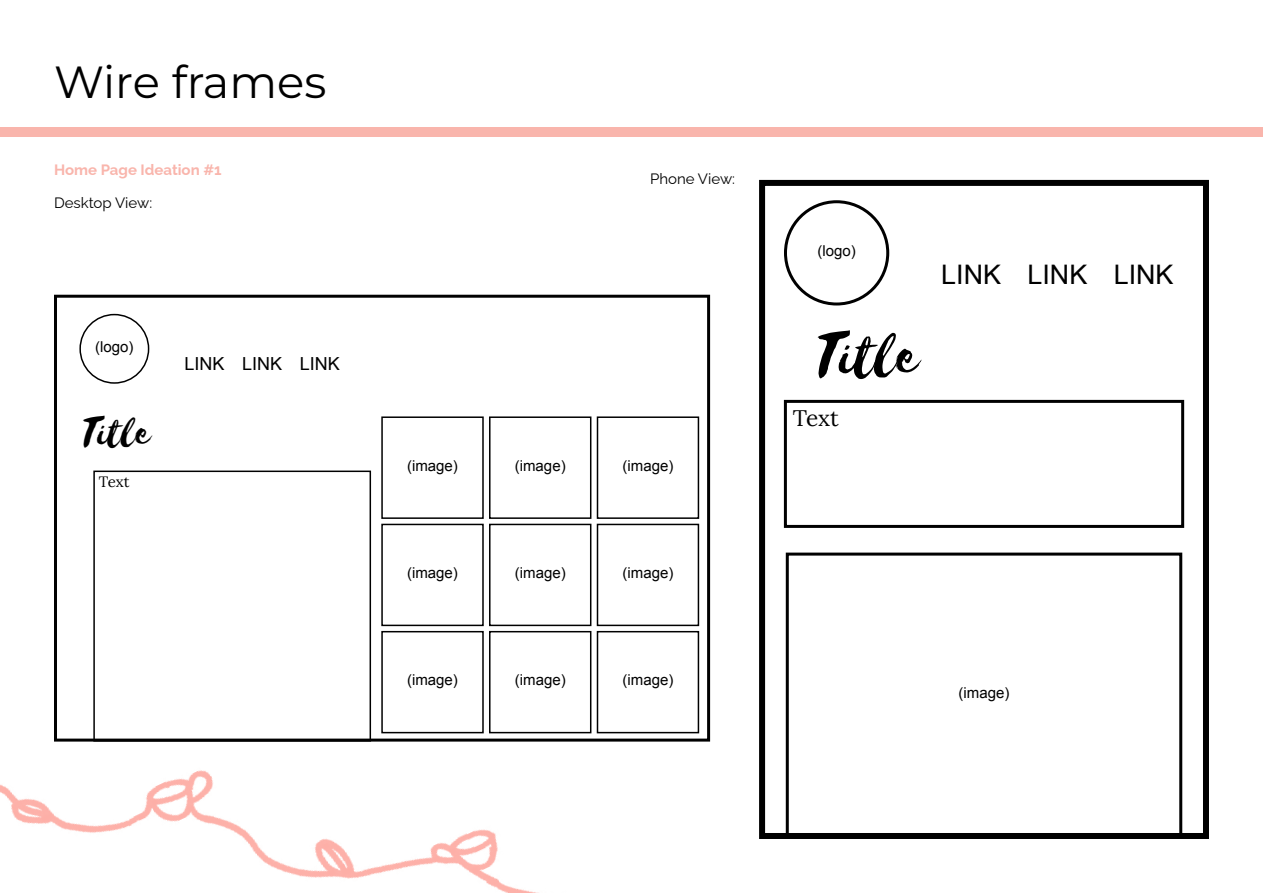
<style>
.page{position:relative;width:1263px;height:893px;background:#fff}
.page>*{position:absolute;margin:0;border:0;box-sizing:border-box;transform-origin:0 0}
.t1{font:67.5px "Selima";color:#000}
.t2{font:45px "Montserrat";color:#000}
.t3{font:45px "Selima";color:#000}
.t4{font:26.85px "Arial";color:#000}
.t5{font:22.5px "Lora";color:#000}
.t6{font:18px "Arial";color:#000}
.t7{font:15px "Arial";color:#000}
.t8{font:15px "Raleway";color:#000}
.t9{font:700 15px "Raleway";color:#f9b5ac}
.t10{font:15px "Lora";color:#000}
</style>
<div class="page">
<div style="left:0;top:128px;width:1263px;height:9px;background:#f9b5ac"></div>
<div style="left:759px;top:180px;width:450px;height:659px;border:6px solid #000"></div>
<div style="left:784px;top:200px;width:105px;height:105px;border:3px solid #000;border-radius:50%"></div>
<div style="left:784px;top:400px;width:400px;height:128px;border:3px solid #000"></div>
<div style="left:786px;top:553px;width:396px;height:284px;border:3px solid #000"></div>
<div style="left:54px;top:295px;width:656px;height:447px;border:3px solid #000"></div>
<div style="left:79px;top:314px;width:70px;height:70px;border:2px solid #000;border-radius:50%"></div>
<div style="left:381px;top:416px;width:103px;height:103px;border:2px solid #000"></div>
<div style="left:489px;top:416px;width:102px;height:103px;border:2px solid #000"></div>
<div style="left:597px;top:416px;width:102px;height:103px;border:2px solid #000"></div>
<div style="left:381px;top:524px;width:103px;height:102px;border:2px solid #000"></div>
<div style="left:489px;top:524px;width:102px;height:102px;border:2px solid #000"></div>
<div style="left:597px;top:524px;width:102px;height:102px;border:2px solid #000"></div>
<div style="left:489px;top:631px;width:102px;height:102px;border:2px solid #000"></div>
<div style="left:597px;top:631px;width:102px;height:102px;border:2px solid #000"></div>
<img style="left:0;top:549px;width:587px;height:344px">
<h2 class="t2" style="left:54px;top:52px;width:274px">Wire frames</h2>
<p class="t9" style="left:54px;top:158px;width:169px">Home Page Ideation #1</p>
<p class="t8" style="left:54px;top:191px;width:100px">Desktop View:</p>
<p class="t7" style="left:95px;top:337px;width:40px">(logo)</p>
<h2 class="t3" style="left:82px;top:408px;width:71px">Title</h2>
<p class="t10" style="left:99px;top:470px;width:32px">Text</p>
<p class="t6" style="left:184px;top:352px;width:157px">LINK LINK LINK</p>
<p class="t8" style="left:650px;top:167px;width:86px">Phone View:</p>
<p class="t7" style="left:407px;top:456px;width:52px">(image)</p>
<p class="t7" style="left:515px;top:456px;width:52px">(image)</p>
<p class="t7" style="left:622px;top:456px;width:52px">(image)</p>
<p class="t7" style="left:407px;top:563px;width:52px">(image)</p>
<p class="t7" style="left:515px;top:563px;width:52px">(image)</p>
<p class="t7" style="left:622px;top:563px;width:52px">(image)</p>
<p class="t7" style="left:407px;top:670px;width:52px">(image)</p>
<p class="t7" style="left:515px;top:670px;width:52px">(image)</p>
<p class="t7" style="left:623px;top:670px;width:52px">(image)</p>
<p class="t7" style="left:817px;top:241px;width:40px">(logo)</p>
<h1 class="t1" style="left:816px;top:319px;width:106px">Title</h1>
<h3 class="t5" style="left:793px;top:400px;width:48px">Text</h3>
<h3 class="t4" style="left:941px;top:257px;width:234px">LINK LINK LINK</h3>
<p class="t7" style="left:958px;top:683px;width:52px">(image)</p>
</div>
